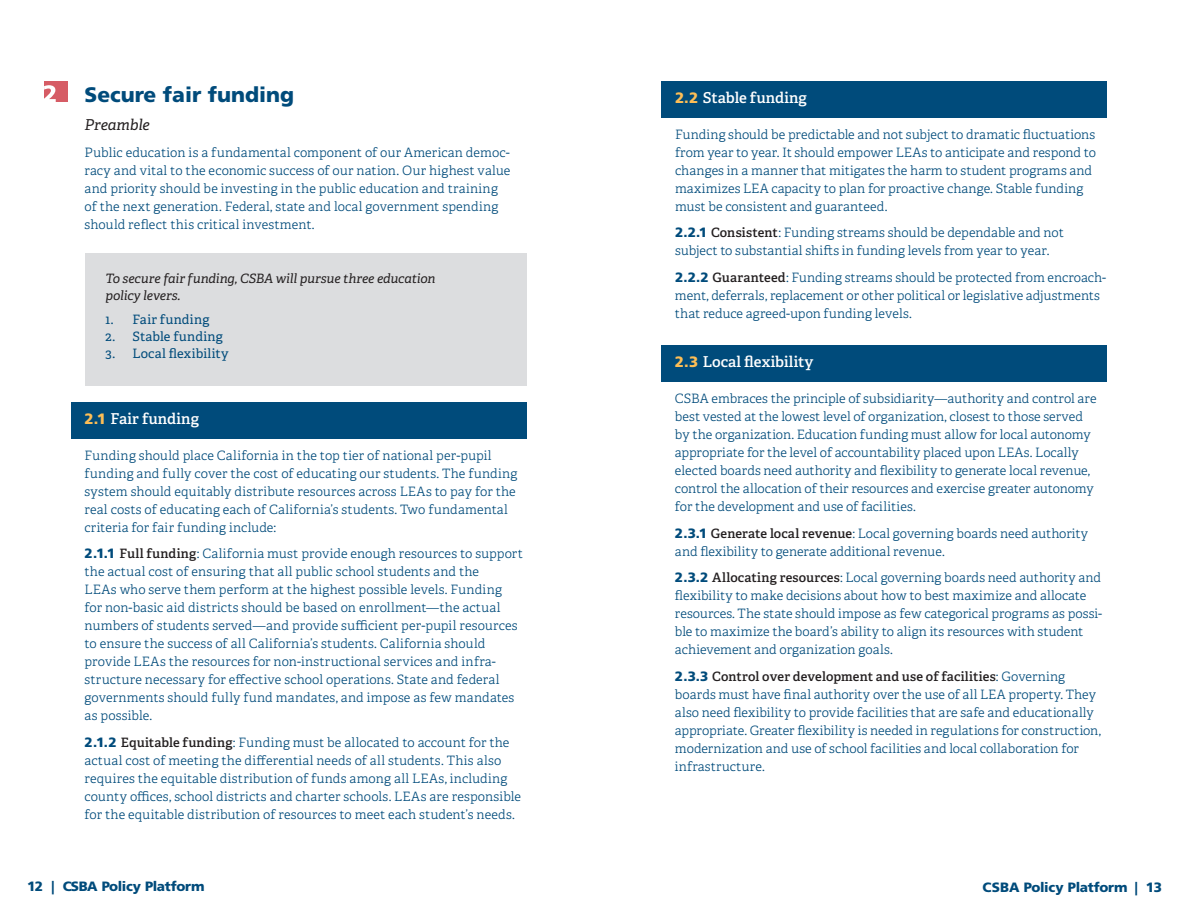
<style>
.page{position:relative;width:1188px;height:918px;background:#fff}
.page>*{position:absolute;margin:0;border:0;box-sizing:border-box;transform-origin:0 0}
.Subhead__Pillars{font:900 21px "Frutiger LT Std";color:#004b7b}
.Levers__shaded{font:600 15px "Adelle";letter-spacing:.005em;color:#fff}
.Indented_Italic_Subh{font:italic 15px "Adelle";letter-spacing:-.005em;color:#231f20}
.t1{font:900 13.5px "Frutiger LT Std";letter-spacing:-.025em;color:#004b7b}
._1_Indented_Body_Nes{font:300 12.9px/18px "Adelle";letter-spacing:.005em;color:#004b7b}
.Indented_Body_2{font:300 12.9px/18px "Adelle";letter-spacing:.005em;color:#004b7b}
.Subhead_Italic{font:italic 12.9px/17.2px "Adelle";letter-spacing:-.005em;color:#231f20}
.t2{font:12.9px "Adelle";letter-spacing:.02em;color:#004b7b}
.s1{font-family:"Frutiger LT Std";font-weight:900;color:#fdbe56}
.s2{font-family:"Frutiger LT Std";font-weight:900;font-size:13.5px}
.s3{font-weight:600;color:#231f20}
</style>
<div class="page">
<div style="left:44px;top:81px;width:24px;height:21px;background:#d65c65"></div>
<svg style="left:44px;top:85px;width:12px;height:17px"></svg>
<div style="left:85px;top:253px;width:441px;height:133px;background:#dcdddf"></div>
<div style="left:662px;top:81px;width:445px;height:36px;background:#004b7b"></div>
<div style="left:662px;top:345px;width:445px;height:37px;background:#004b7b"></div>
<div style="left:71px;top:402px;width:455px;height:36px;background:#004b7b"></div>
<p class="Subhead__Pillars" style="left:85px;top:82px;width:211px">Secure fair funding</p>
<p class="Indented_Italic_Subh" style="left:85px;top:115px;width:67px">Preamble</p>
<p class="Indented_Body_2" style="left:85px;top:144px;width:427px">Public education is a fundamental component of our American democ&shy;racy and vital to the economic success of our nation. Our highest value and priority should be investing in the public education and training of the next generation. Federal, state and local government spending should reflect this critical investment.</p>
<p class="Subhead_Italic" style="left:106px;top:270px;width:332px">To secure fair funding, CSBA will pursue three education policy levers.</p>
<p class="t2" style="left:106px;top:311px;width:105px">1. Fair funding</p>
<p class="t2" style="left:106px;top:329px;width:119px">2. Stable funding</p>
<p class="t2" style="left:106px;top:346px;width:124px">3. Local flexibility</p>
<p class="Levers__shaded" style="left:85px;top:409px;width:116px"><span class="s1">2.1</span> Fair funding</p>
<p class="Indented_Body_2" style="left:85px;top:446px;width:434px">Funding should place California in the top tier of national per-pupil funding and fully cover the cost of educating our students. The funding system should equitably distribute resources across LEAs to pay for the real costs of educating each of California’s students. Two fundamental criteria for fair funding include:</p>
<p class="_1_Indented_Body_Nes" style="left:85px;top:545px;width:440px"><span class="s2">2.1.1</span> <span class="s3">Full funding</span>: California must provide enough resources to support the actual cost of ensuring that all public school students and the<br>LEAs who serve them perform at the highest possible levels. Funding<br>for non-basic aid districts should be based on enrollment—the actual numbers of students served—and provide sufficient per-pupil resources to ensure the success of all California’s students. California should provide LEAs the resources for non-instructional services and infra&shy;structure necessary for effective school operations. State and federal governments should fully fund mandates, and impose as few mandates as possible.</p>
<p class="_1_Indented_Body_Nes" style="left:85px;top:734px;width:438px"><span class="s2">2.1.2</span> <span class="s3">Equitable funding</span>: Funding must be allocated to account for the actual cost of meeting the differential needs of all students. This also requires the equitable distribution of funds among all LEAs, including county offices, school districts and charter schools. LEAs are responsible for the equitable distribution of resources to meet each student’s needs.</p>
<p class="Levers__shaded" style="left:675px;top:88px;width:133px"><span class="s1">2.2</span> Stable funding</p>
<p class="Indented_Body_2" style="left:675px;top:125px;width:423px">Funding should be predictable and not subject to dramatic fluctuations from year to year. It should empower LEAs to anticipate and respond to changes in a manner that mitigates the harm to student programs and maximizes LEA capacity to plan for proactive change. Stable funding must be consistent and guaranteed.</p>
<p class="_1_Indented_Body_Nes" style="left:675px;top:224px;width:390px"><span class="s2">2.2.1</span> <span class="s3">Consistent</span>: Funding streams should be dependable and not subject to substantial shifts in funding levels from year to year.</p>
<p class="_1_Indented_Body_Nes" style="left:675px;top:269px;width:433px"><span class="s2">2.2.2</span> <span class="s3">Guaranteed</span>: Funding streams should be protected from encroach&shy;ment, deferrals, replacement or other political or legislative adjustments that reduce agreed-upon funding levels.</p>
<p class="Levers__shaded" style="left:675px;top:352px;width:140px"><span class="s1">2.3</span> Local flexibility</p>
<p class="Indented_Body_2" style="left:675px;top:390px;width:423px">CSBA embraces the principle of subsidiarity—authority and control are best vested at the lowest level of organization, closest to those served by the organization. Education funding must allow for local autonomy appropriate for the level of accountability placed upon LEAs. Locally elected boards need authority and flexibility to generate local revenue, control the allocation of their resources and exercise greater autonomy for the development and use of facilities.</p>
<p class="_1_Indented_Body_Nes" style="left:675px;top:524px;width:415px"><span class="s2">2.3.1</span> <span class="s3">Generate local revenue</span>: Local governing boards need authority and flexibility to generate additional revenue.</p>
<p class="_1_Indented_Body_Nes" style="left:675px;top:569px;width:429px"><span class="s2">2.3.2</span> <span class="s3">Allocating resources</span>: Local governing boards need authority and flexibility to make decisions about how to best maximize and allocate resources. The state should impose as few categorical programs as possi&shy;ble to maximize the board’s ability to align its resources with student achievement and organization goals.</p>
<p class="_1_Indented_Body_Nes" style="left:675px;top:668px;width:428px"><span class="s2">2.3.3</span> <span class="s3">Control over development and use of facilities</span>: Governing boards must have final authority over the use of all LEA property. They also need flexibility to provide facilities that are safe and educationally appropriate. Greater flexibility is needed in regulations for construction, modernization and use of school facilities and local collaboration for infrastructure.</p>
<p class="t1" style="left:27px;top:879px;width:179px">12 | CSBA Policy Platform</p>
<p class="t1" style="left:982px;top:879px;width:181px">CSBA Policy Platform | 13</p>
</div>
